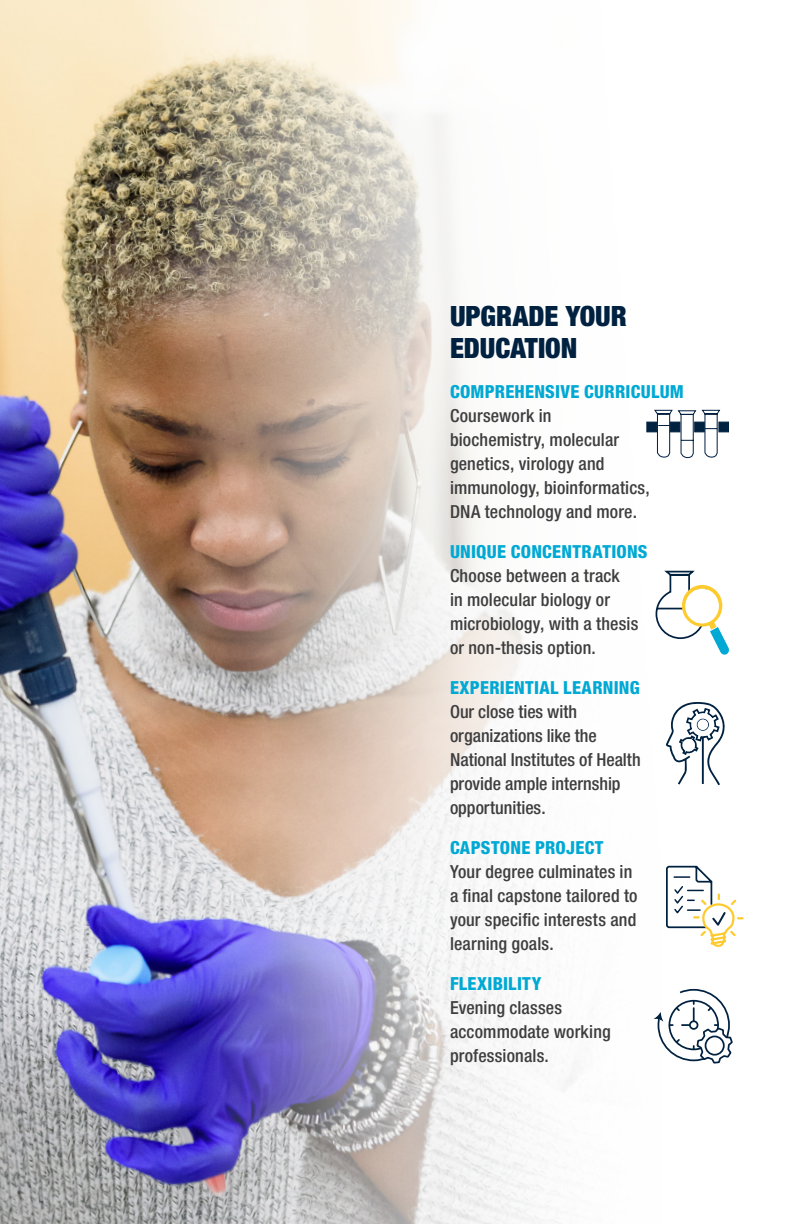
<style>
.page{position:relative;width:792px;height:1224px;background:#fff}
.page>*{position:absolute;margin:0;border:0;box-sizing:border-box;transform-origin:0 0}
.t1{font:900 condensed 28px/32px "Helvetica Neue LT Std";color:#002140}
.t2{font:500 condensed 18px/24px "Helvetica Neue LT Std";letter-spacing:.005em;color:#3e3e3f}
.t3{font:800 condensed 18px "Helvetica Neue LT Std";letter-spacing:.015em;color:#00a9d4}
</style>
<div class="page">
<img style="left:0;top:0;width:653px;height:1224px">
<div style="left:646px;top:422px;width:11px;height:10px;background:#002140;border:1px solid #002140"></div>
<svg style="left:653px;top:409px;width:68px;height:50px"></svg>
<div style="left:670px;top:422px;width:10px;height:10px;background:#002140;border:1px solid #002140"></div>
<div style="left:694px;top:422px;width:11px;height:10px;background:#002140;border:1px solid #002140"></div>
<div style="left:718px;top:422px;width:11px;height:10px;background:#002140;border:1px solid #002140"></div>
<svg style="left:655px;top:570px;width:74px;height:85px"></svg>
<div style="left:685px;top:589px;width:34px;height:34px;background:#fff;border-radius:50%"></div>
<svg style="left:666px;top:702px;width:59px;height:83px"></svg>
<div style="left:698px;top:720px;width:10px;height:10px;background:#fff;border-radius:50%"></div>
<svg style="left:666px;top:865px;width:78px;height:82px"></svg>
<svg style="left:650px;top:988px;width:83px;height:85px"></svg>
<h1 class="t1" style="left:450px;top:300px;width:178px">UPGRADE YOUR<br>EDUCATION</h1>
<p class="t3" style="left:450px;top:380px;width:235px">COMPREHENSIVE CURRICULUM</p>
<p class="t2" style="left:450px;top:403px;width:201px">Coursework in biochemistry, molecular genetics, virology and immunology, bioinformatics,<br>DNA technology and more.</p>
<p class="t3" style="left:450px;top:540px;width:199px">UNIQUE CONCENTRATIONS</p>
<p class="t2" style="left:450px;top:563px;width:190px">Choose between a track<br>in molecular biology or microbiology, with a thesis or non-thesis option.</p>
<p class="t3" style="left:450px;top:676px;width:191px">EXPERIENTIAL LEARNING</p>
<p class="t2" style="left:450px;top:699px;width:192px">Our close ties with organizations like the<br>National Institutes of Health provide ample internship opportunities.</p>
<p class="t3" style="left:450px;top:836px;width:155px">CAPSTONE PROJECT</p>
<p class="t2" style="left:450px;top:859px;width:189px">Your degree culminates in a final capstone tailored to your specific interests and learning goals.</p>
<p class="t3" style="left:450px;top:972px;width:93px">FLEXIBILITY</p>
<p class="t2" style="left:450px;top:995px;width:162px">Evening classes accommodate working professionals.</p>
</div>
